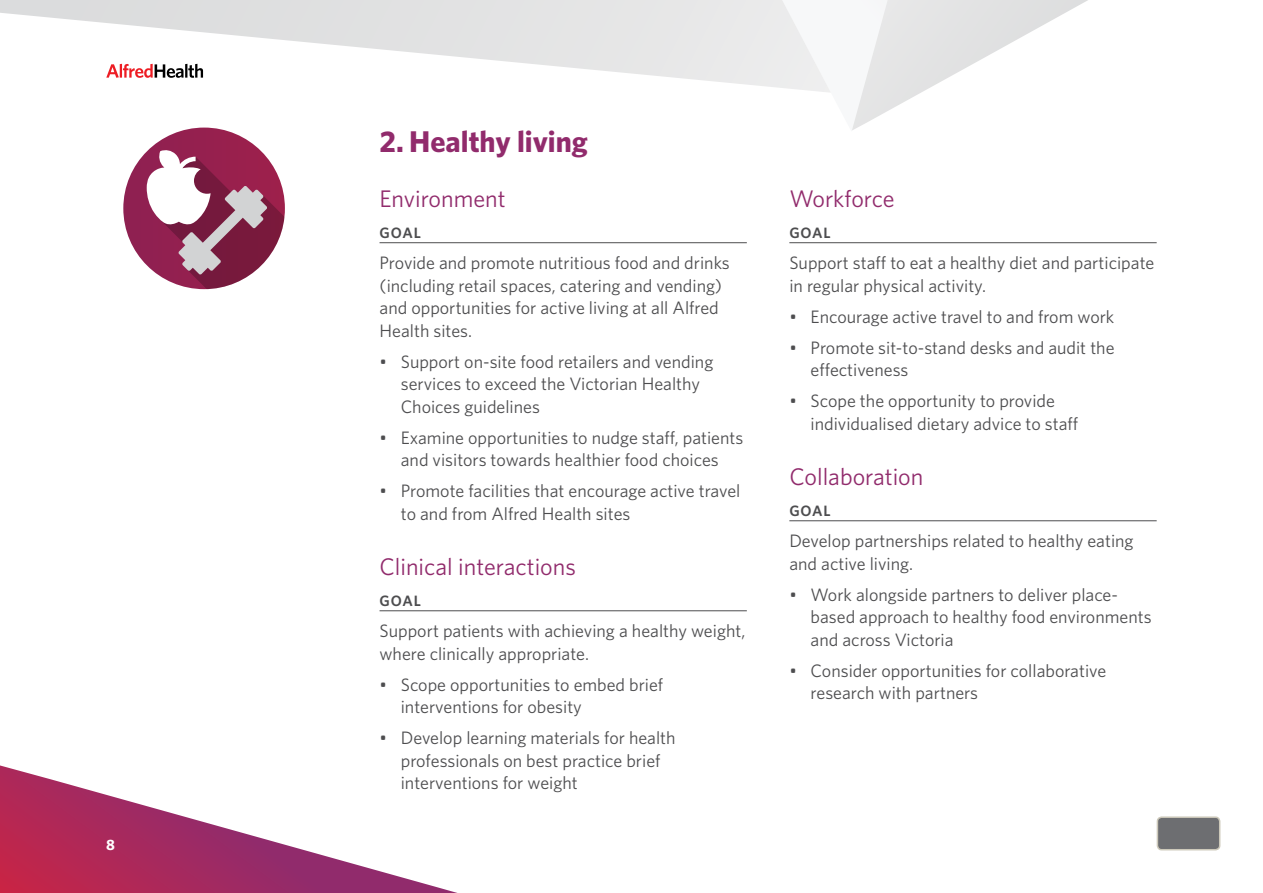
<style>
.page{position:relative;width:1263px;height:893px;background:#fff}
.page>*{position:absolute;margin:0;border:0;box-sizing:border-box;transform-origin:0 0}
.t1{font:700 30px "Whitney";color:#912b6c}
.t2{font:24px "Whitney";color:#912b6c}
.t3{font:18px/22.5px "Whitney";color:#4d4d4f}
.t4{font:600 15px "Whitney";letter-spacing:.06em;color:#4d4d4f}
.t5{font:700 15px "Whitney";color:#fff}
</style>
<div class="page">
<svg style="left:1035px;top:0;width:53px;height:30px"></svg>
<svg style="left:852px;top:0;width:183px;height:130px"></svg>
<svg style="left:0;top:0;width:830px;height:92px"></svg>
<svg style="left:0;top:765px;width:457px;height:128px"></svg>
<svg style="left:106px;top:64px;width:97px;height:14px"></svg>
<div style="left:1157px;top:817px;width:63px;height:33px;background:#6d6e71;border-radius:4px"></div>
<div style="left:1157px;top:816px;width:63px;height:34px;border:2px solid #cdc9ba;border-radius:4px"></div>
<hr style="left:379px;top:242px;width:368px;height:1px;background:#4d4d4f">
<hr style="left:379px;top:610px;width:368px;height:1px;background:#4d4d4f">
<hr style="left:789px;top:242px;width:368px;height:1px;background:#4d4d4f">
<hr style="left:789px;top:520px;width:368px;height:1px;background:#4d4d4f">
<div style="left:123px;top:128px;width:162px;height:161px;background:#902051;border-radius:81px"></div>
<svg style="left:147px;top:149px;width:138px;height:140px"></svg>
<p class="t5" style="left:106px;top:835px;width:10px">8</p>
<h1 class="t1" style="left:379px;top:121px;width:210px">2. Healthy living</h1>
<h2 class="t2" style="left:379px;top:183px;width:128px">Environment</h2>
<p class="t4" style="left:379px;top:223px;width:43px">GOAL</p>
<p class="t3" style="left:379px;top:251px;width:352px">Provide and promote nutritious food and drinks (including retail spaces, catering and vending) and opportunities for active living at all Alfred Health sites.</p>
<p class="t3" style="left:401px;top:350px;width:314px;text-indent:-21px">• Support on-site food retailers and vending services to exceed the Victorian Healthy<br>Choices guidelines</p>
<p class="t3" style="left:379px;top:426px;width:365px;text-align:center">• Examine opportunities to nudge staff, patients and visitors towards healthier food choices</p>
<p class="t3" style="left:401px;top:479px;width:341px;text-indent:-21px">• Promote facilities that encourage active travel to and from Alfred Health sites</p>
<h2 class="t2" style="left:379px;top:551px;width:198px">Clinical interactions</h2>
<p class="t4" style="left:379px;top:591px;width:43px">GOAL</p>
<p class="t3" style="left:379px;top:619px;width:367px">Support patients with achieving a healthy weight, where clinically appropriate.</p>
<p class="t3" style="left:401px;top:673px;width:264px;text-indent:-21px">• Scope opportunities to embed brief interventions for obesity</p>
<p class="t3" style="left:401px;top:726px;width:276px;text-indent:-21px">• Develop learning materials for health professionals on best practice brief interventions for weight</p>
<h2 class="t2" style="left:789px;top:183px;width:107px">Workforce</h2>
<p class="t4" style="left:789px;top:223px;width:43px">GOAL</p>
<p class="t3" style="left:789px;top:251px;width:366px">Support staff to eat a healthy diet and participate in regular physical activity.</p>
<p class="t3" style="left:789px;top:305px;width:326px">• Encourage active travel to and from work</p>
<p class="t3" style="left:811px;top:336px;width:305px;text-indent:-21px">• Promote sit-to-stand desks and audit the effectiveness</p>
<p class="t3" style="left:811px;top:389px;width:269px;text-indent:-21px">• Scope the opportunity to provide individualised dietary advice to staff</p>
<h2 class="t2" style="left:789px;top:461px;width:136px">Collaboration</h2>
<p class="t4" style="left:789px;top:501px;width:43px">GOAL</p>
<p class="t3" style="left:789px;top:529px;width:346px">Develop partnerships related to healthy eating and active living.</p>
<p class="t3" style="left:811px;top:583px;width:342px;text-indent:-21px">• Work alongside partners to deliver place&shy;based approach to healthy food environments and across Victoria</p>
<p class="t3" style="left:811px;top:659px;width:297px;text-indent:-21px">• Consider opportunities for collaborative research with partners</p>
</div>
